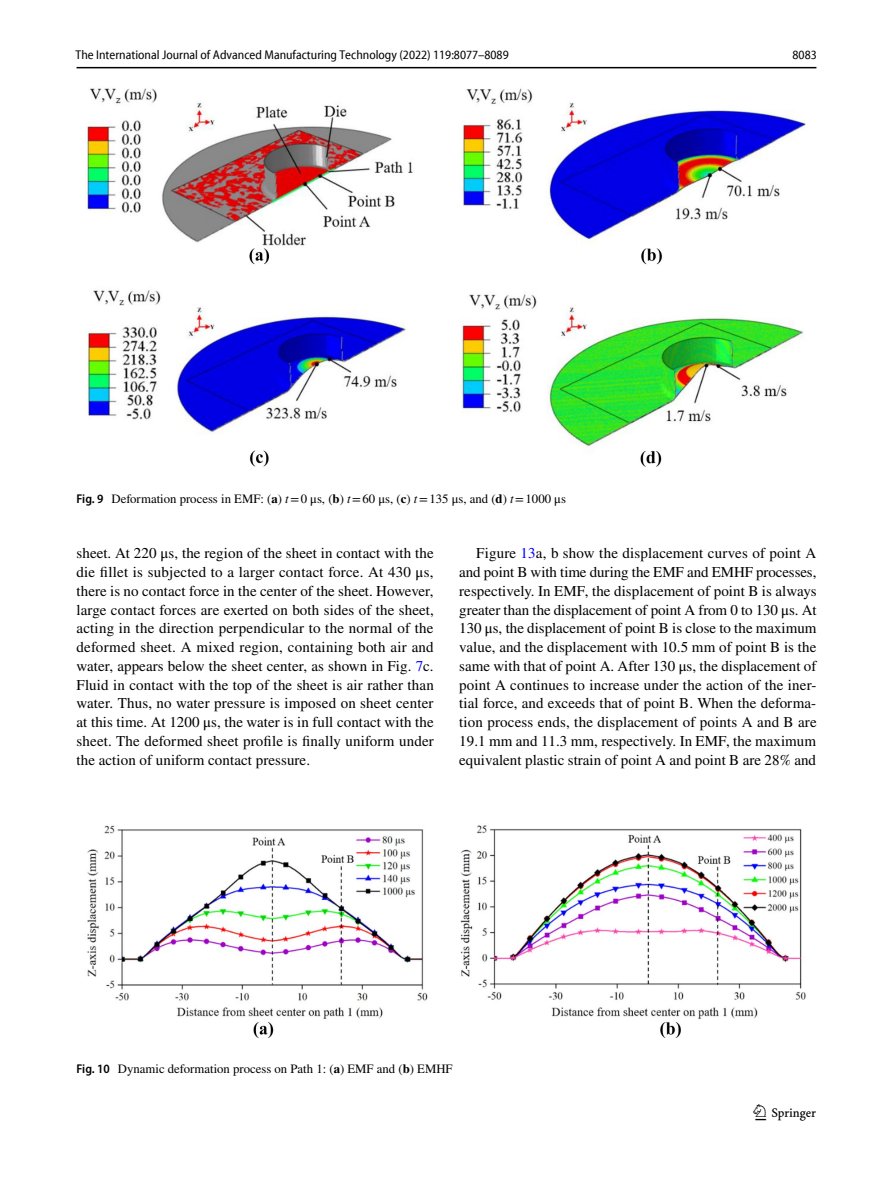
<style>
.page{position:relative;width:893px;height:1187px;background:#fff}
.page>*{position:absolute;margin:0;border:0;box-sizing:border-box;transform-origin:0 0}
.t1{font:22.5px "Springnew Regular 3";color:#000}
.t2{font:15px/18.8px "STIX";letter-spacing:.005em;color:#000;text-align:justify}
.t3{font:12.75px "STIX";color:#000}
.t4{font:semi-condensed 12.75px "Myriad Pro Unic";color:#000}
.s1{font-family:"Myriad Pro";font-weight:600;font-stretch:semi-condensed}
.s2{font-weight:700}
.s3{font-style:italic}
.s4{color:#00f}
</style>
<div class="page">
<hr style="left:77px;top:67px;width:739px;height:1px;background:#000">
<img style="left:85px;top:88px;width:721px;height:379px">
<img style="left:87px;top:825px;width:719px;height:213px">
<p class="t4" style="left:76px;top:50px;width:435px">The International Journal of Advanced Manufacturing Technology (2022) 119:8077–8089</p>
<p class="t4" style="left:792px;top:50px;width:26px">8083</p>
<p class="t3" style="left:77px;top:489px;width:491px"><span class="s1">Fig. 9</span> Deformation process in EMF: (<span class="s2">a</span>) <span class="s3">t</span>=0 μs, (<span class="s2">b</span>) <span class="s3">t</span>=60 μs, (<span class="s2">c</span>) <span class="s3">t</span>=135 μs, and (<span class="s2">d</span>) <span class="s3">t</span>=1000 μs</p>
<p class="t2" style="left:77px;top:545px;width:359px">sheet. At 220 μs, the region of the sheet in contact with the die fillet is subjected to a larger contact force. At 430 μs, there is no contact force in the center of the sheet. However, large contact forces are exerted on both sides of the sheet, acting in the direction perpendicular to the normal of the deformed sheet. A mixed region, containing both air and water, appears below the sheet center, as shown in Fig. <span class="s4">7</span>c.<br>Fluid in contact with the top of the sheet is air rather than water. Thus, no water pressure is imposed on sheet center at this time. At 1200 μs, the water is in full contact with the sheet. The deformed sheet profile is finally uniform under the action of uniform contact pressure.</p>
<p class="t2" style="left:459px;top:545px;width:359px;text-indent:17px">Figure <span class="s4">13</span>a, b show the displacement curves of point A and point B with time during the EMF and EMHF processes, respectively. In EMF, the displacement of point B is always greater than the displacement of point A from 0 to 130 μs. At 130 μs, the displacement of point B is close to the maximum value, and the displacement with 10.5 mm of point B is the same with that of point A. After 130 μs, the displacement of point A continues to increase under the action of the iner&shy;tial force, and exceeds that of point B. When the deforma&shy;tion process ends, the displacement of points A and B are 19.1 mm and 11.3 mm, respectively. In EMF, the maximum equivalent plastic strain of point A and point B are 28% and</p>
<p class="t3" style="left:77px;top:1060px;width:378px"><span class="s1">Fig. 10</span> Dynamic deformation process on Path 1: (<span class="s2">a</span>) EMF and (<span class="s2">b</span>) EMHF</p>
<h1 class="t1" style="left:755px;top:1104px;width:62px">1 3</h1>
</div>
